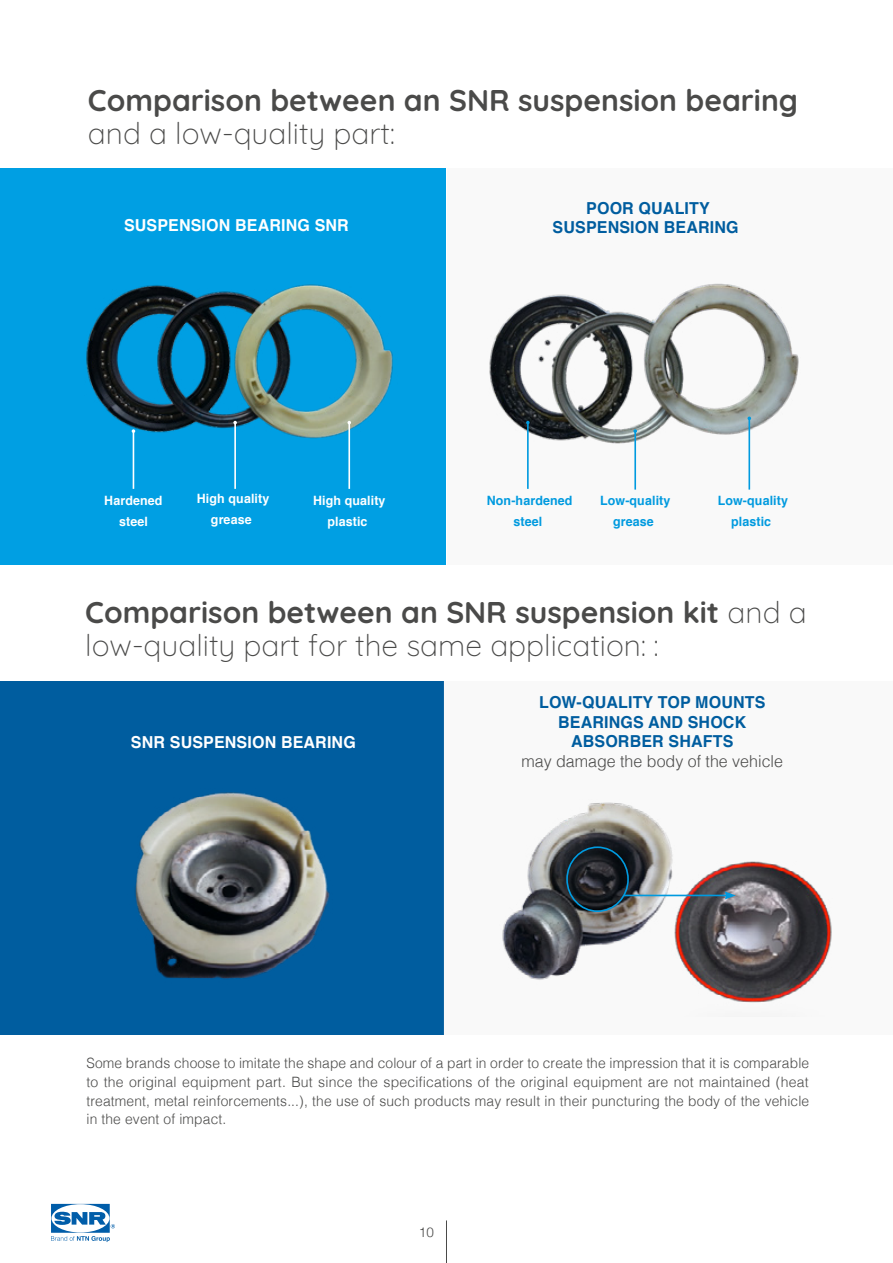
<style>
.page{position:relative;width:893px;height:1263px;background:#fff}
.page>*{position:absolute;margin:0;border:0;box-sizing:border-box;transform-origin:0 0}
.t1{font:300 30px/33px "Quicksand";color:#4a4a49}
.t2{font:700 16.5px/19.5px "Helvetica";letter-spacing:.01em;color:#005d9f;text-align:center}
.t3{font:700 16.5px "Helvetica";letter-spacing:.01em;color:#fff}
.t4{font:300 16.5px "Helvetica";color:#4a4a49}
.t5{font:300 14.25px/18.8px "Helvetica";letter-spacing:.01em;color:#4a4a49;text-align:justify}
.t6{font:300 13.5px "Helvetica";color:#4a4a49}
.t7{font:700 12.9px/20.7px "Helvetica";letter-spacing:.01em;color:#009adf;text-align:center}
.t8{font:700 12.9px/20.7px "Helvetica";letter-spacing:.01em;color:#fff;text-align:center}
</style>
<div class="page">
<div style="left:0;top:168px;width:446px;height:397px;background:#009fe3"></div>
<div style="left:0;top:681px;width:443px;height:353px;background:#005d9f"></div>
<div style="left:443px;top:681px;width:450px;height:353px;background:#f9f9f9"></div>
<div style="left:447px;top:168px;width:446px;height:397px;background:#f9f9f9"></div>
<img style="left:135px;top:792px;width:195px;height:187px">
<img style="left:86px;top:284px;width:307px;height:173px">
<img style="left:489px;top:283px;width:310px;height:162px">
<img style="left:502px;top:802px;width:171px;height:178px">
<img style="left:671px;top:862px;width:161px;height:141px">
<hr style="left:623px;top:895px;width:104px;height:1px;background:#009adf">
<svg style="left:725px;top:891px;width:11px;height:8px"></svg>
<div style="left:566px;top:846px;width:63px;height:66px;border:2px solid #009adf;border-radius:50%"></div>
<hr style="left:133px;top:431px;width:1px;height:58px;background:#fff">
<hr style="left:234px;top:423px;width:2px;height:66px;background:#fff">
<hr style="left:348px;top:423px;width:2px;height:66px;background:#fff">
<hr style="left:527px;top:423px;width:2px;height:66px;background:#009adf">
<hr style="left:634px;top:431px;width:2px;height:59px;background:#009adf">
<svg style="left:633px;top:429px;width:4px;height:4px"></svg>
<hr style="left:748px;top:418px;width:2px;height:72px;background:#009adf">
<hr style="left:446px;top:1220px;width:1px;height:43px;background:#4a4a49">
<svg style="left:51px;top:1204px;width:64px;height:38px"></svg>
<h1 class="t1" style="left:88px;top:81px;width:712px">Comparison between an SNR suspension bearing and a low-quality part:</h1>
<p class="t3" style="left:124px;top:212px;width:226px">SUSPENSION BEARING SNR</p>
<p class="t2" style="left:553px;top:198px;width:187px">POOR QUALITY<br>SUSPENSION BEARING</p>
<p class="t8" style="left:104px;top:490px;width:60px">Hardened steel</p>
<p class="t8" style="left:197px;top:489px;width:74px">High quality grease</p>
<p class="t8" style="left:313px;top:490px;width:74px">High quality plastic</p>
<p class="t7" style="left:487px;top:490px;width:87px">Non-hardened steel</p>
<p class="t7" style="left:600px;top:490px;width:72px">Low-quality grease</p>
<p class="t7" style="left:718px;top:490px;width:72px">Low-quality plastic</p>
<h1 class="t1" style="left:85px;top:593px;width:723px">Comparison between an SNR suspension kit and a low-quality part for the same application: :</h1>
<p class="t3" style="left:131px;top:729px;width:226px">SNR SUSPENSION BEARING</p>
<p class="t2" style="left:539px;top:693px;width:228px">LOW-QUALITY TOP MOUNTS<br>BEARINGS AND SHOCK<br>ABSORBER SHAFTS</p>
<p class="t4" style="left:521px;top:747px;width:263px">may damage the body of the vehicle</p>
<p class="t5" style="left:87px;top:1053px;width:724px">Some brands choose to imitate the shape and colour of a part in order to create the impression that it is comparable to the original equipment part. But since the specifications of the original equipment are not maintained (heat treatment, metal reinforcements...), the use of such products may result in their puncturing the body of the vehicle in the event of impact.</p>
<p class="t6" style="left:419px;top:1221px;width:17px">10</p>
</div>
